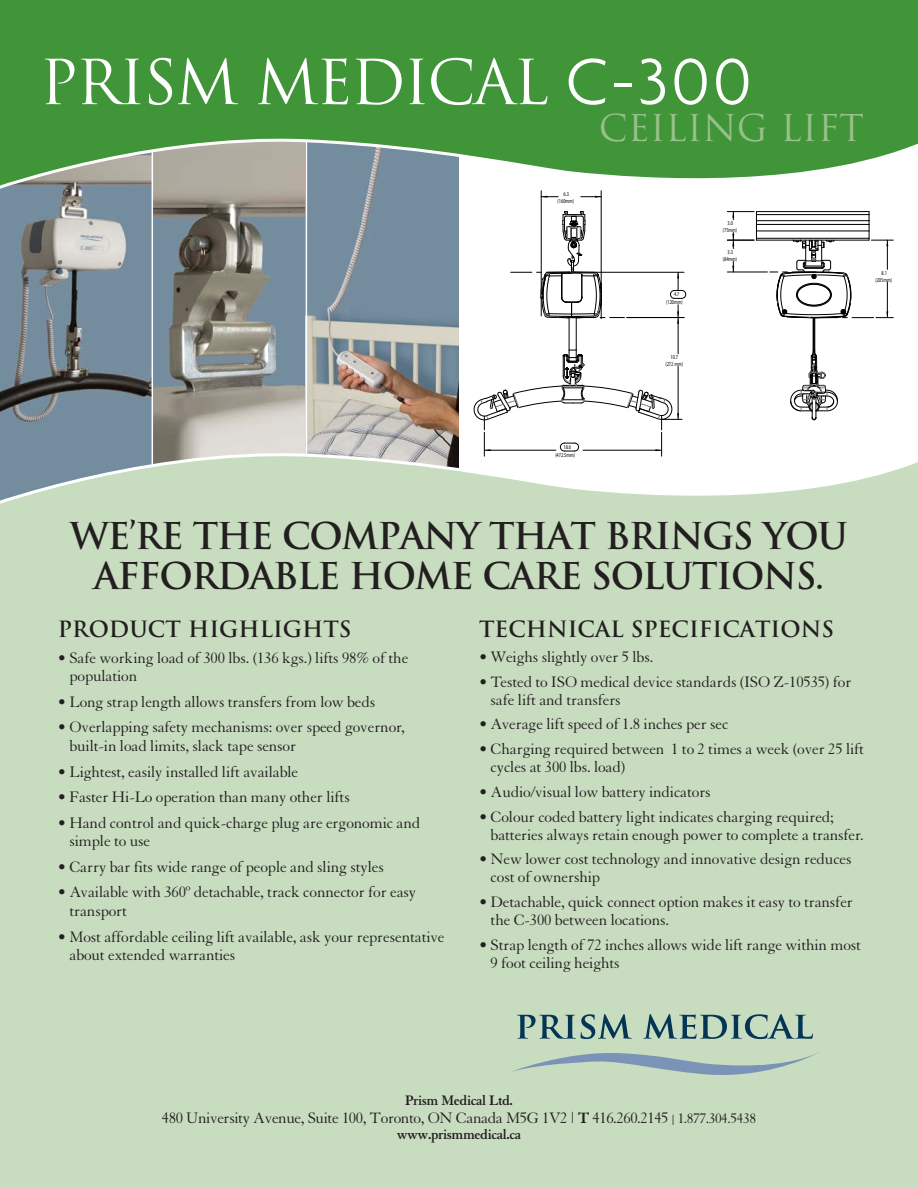
<style>
.page{position:relative;width:918px;height:1188px;background:#fff}
.page>*{position:absolute;margin:0;border:0;box-sizing:border-box;transform-origin:0 0}
.t1{font:60.3px "Trajan";letter-spacing:-.04em;color:#fff}
.t2{font:700 36px/40px "Trajan";letter-spacing:-.04em;color:#231f20;text-align:center}
.t3{font:36px "Trajan";color:#99c08b}
.t4{font:700 21.9px "Trajan";color:#231f20}
.t5{font:16.5px/18px "Granjon";letter-spacing:-.01em;color:#231f20}
.t6{font:700 15px "Granjon";letter-spacing:-.025em;color:#231f20}
.t7{font:5.85px/7.1px "Myriad";color:#000;text-align:center;scale:.75 1}
.s1{font-family:"Agenda";font-weight:300;font-size:70.35px}
.s2{font-weight:700}
.s3{font-size:15px}
</style>
<div class="page">
<img style="left:0;top:205px;width:152px;height:245px">
<img style="left:153px;top:205px;width:153px;height:245px">
<img style="left:307px;top:205px;width:152px;height:245px">
<hr style="left:576px;top:318px;width:1px;height:32px;background:#000">
<hr style="left:569px;top:318px;width:1px;height:32px;background:#000">
<svg style="left:511px;top:211px;width:113px;height:108px"></svg>
<hr style="left:541px;top:191px;width:1px;height:104px;background:#000">
<hr style="left:601px;top:191px;width:1px;height:101px;background:#000">
<hr style="left:678px;top:318px;width:1px;height:36px;background:#000">
<svg style="left:473px;top:350px;width:209px;height:100px"></svg>
<hr style="left:627px;top:317px;width:57px;height:1px;background:#000">
<hr style="left:572px;top:272px;width:112px;height:1px;background:#000">
<svg style="left:677px;top:305px;width:2px;height:19px"></svg>
<svg style="left:670px;top:272px;width:16px;height:27px"></svg>
<hr style="left:756px;top:224px;width:113px;height:1px;background:#000">
<hr style="left:756px;top:220px;width:113px;height:1px;background:#000">
<hr style="left:756px;top:214px;width:113px;height:1px;background:#000">
<hr style="left:756px;top:231px;width:113px;height:1px;background:#000">
<hr style="left:756px;top:238px;width:113px;height:1px;background:#000">
<hr style="left:756px;top:240px;width:113px;height:1px;background:#000">
<hr style="left:756px;top:211px;width:113px;height:1px;background:#000">
<hr style="left:814px;top:318px;width:1px;height:32px;background:#000">
<hr style="left:815px;top:318px;width:1px;height:32px;background:#000">
<hr style="left:813px;top:318px;width:1px;height:32px;background:#000">
<svg style="left:790px;top:350px;width:48px;height:70px"></svg>
<hr style="left:727px;top:272px;width:40px;height:1px;background:#000">
<svg style="left:732px;top:261px;width:2px;height:11px"></svg>
<svg style="left:770px;top:212px;width:123px;height:107px"></svg>
<hr style="left:887px;top:282px;width:1px;height:36px;background:#000">
<svg style="left:727px;top:211px;width:30px;height:38px"></svg>
<svg style="left:0;top:0;width:918px;height:205px;background:#5b9f56"></svg>
<div style="left:0;top:450px;width:918px;height:738px;background:#c8ddc0"></div>
<svg style="left:517px;top:1014px;width:115px;height:25px;background:#88a69d"></svg>
<svg style="left:643px;top:1014px;width:170px;height:25px;background:#8ca99f"></svg>
<svg style="left:511px;top:1050px;width:309px;height:25px;background:#b1c7bd"></svg>
<p class="t1" style="left:39px;top:46px;width:713px">PRISM MEDICAL <span class="s1">C-300</span></p>
<p class="t3" style="left:599px;top:106px;width:267px">Ceiling lift</p>
<p class="t7" style="left:558px;top:190px;width:24px">6.3 (160mm)</p>
<p class="t7" style="left:666px;top:291px;width:24px;line-height:7.8px;text-align:left;text-indent:8px">4.7 (120mm)</p>
<p class="t7" style="left:665px;top:354px;width:25px">10.7<br>(272 mm)</p>
<p class="t7" style="left:723px;top:220px;width:21px">3.0 (75mm)</p>
<p class="t7" style="left:723px;top:249px;width:21px">3.3 (84mm)</p>
<p class="t7" style="left:875px;top:269px;width:24px">8.1 (205mm)</p>
<p class="t7" style="left:555px;top:443px;width:28px;line-height:7.8px;text-align:left;text-indent:8px">18.6 (472.5mm)</p>
<p class="t2" style="left:70px;top:516px;width:780px">WE’RE THE COMPANY THAT BRINGS YOU<br>AFFORDABLE HOME CARE SOLUTIONS.</p>
<p class="t4" style="left:58px;top:616px;width:295px">PRODUCT HIGHLIGHTS</p>
<p class="t5" style="left:69px;top:649px;width:340px;line-height:18.8px;text-indent:-12px">• Safe working load of 300 lbs. (136 kgs.) lifts 98% of the population</p>
<p class="t5" style="left:58px;top:693px;width:319px">• Long strap length allows transfers from low beds</p>
<p class="t5" style="left:69px;top:718px;width:337px;line-height:18.8px;text-indent:-12px">• Overlapping safety mechanisms: over speed governor, built-in load limits, slack tape sensor</p>
<p class="t5" style="left:58px;top:763px;width:242px">• Lightest, easily installed lift available</p>
<p class="t5" style="left:58px;top:788px;width:293px">• Faster Hi-Lo operation than many other lifts</p>
<p class="t5" style="left:69px;top:814px;width:352px;line-height:18.8px;text-indent:-12px">• Hand control and quick-charge plug are ergonomic and simple to use</p>
<p class="t5" style="left:58px;top:858px;width:328px">• Carry bar fits wide range of people and sling styles</p>
<p class="t5" style="left:69px;top:883px;width:348px;line-height:18.8px;text-indent:-12px">• Available with 360º detachable, track connector for easy transport</p>
<p class="t5" style="left:69px;top:928px;width:377px;line-height:18.8px;text-indent:-12px">• Most affordable ceiling lift available, ask your representative about extended warranties</p>
<p class="t4" style="left:479px;top:616px;width:357px">TECHNICAL SPECIFICATIONS</p>
<p class="t5" style="left:479px;top:648px;width:176px">• Weighs slightly over 5 lbs.</p>
<p class="t5" style="left:491px;top:673px;width:362px;text-indent:-12px">• Tested to ISO medical device standards (ISO Z-10535) for safe lift and transfers</p>
<p class="t5" style="left:479px;top:716px;width:251px">• Average lift speed of 1.8 inches per sec</p>
<p class="t5" style="left:491px;top:740px;width:375px;text-indent:-12px">• Charging required between 1 to 2 times a week (over 25 lift cycles at 300 lbs. load)</p>
<p class="t5" style="left:479px;top:783px;width:233px">• Audio/visual low battery indicators</p>
<p class="t5" style="left:491px;top:808px;width:375px;text-indent:-12px">• Colour coded battery light indicates charging required; batteries always retain enough power to complete a transfer.</p>
<p class="t5" style="left:491px;top:851px;width:363px;text-indent:-12px">• New lower cost technology and innovative design reduces cost of ownership</p>
<p class="t5" style="left:491px;top:893px;width:364px;text-indent:-12px">• Detachable, quick connect option makes it easy to transfer the C-300 between locations.</p>
<p class="t5" style="left:491px;top:936px;width:372px;text-indent:-12px">• Strap length of 72 inches allows wide lift range within most<br>9 foot ceiling heights</p>
<p class="t6" style="left:405px;top:1092px;width:109px">Prism Medical Ltd.</p>
<p class="t5" style="left:162px;top:1109px;width:596px">480 University Avenue, Suite 100, Toronto, ON Canada M5G 1V2 | <span class="s2">T</span> 416.260.2145 <sub>|</sub> <span class="s3">1.877.304.5438</span></p>
<p class="t6" style="left:397px;top:1126px;width:126px">www.prismmedical.ca</p>
</div>
